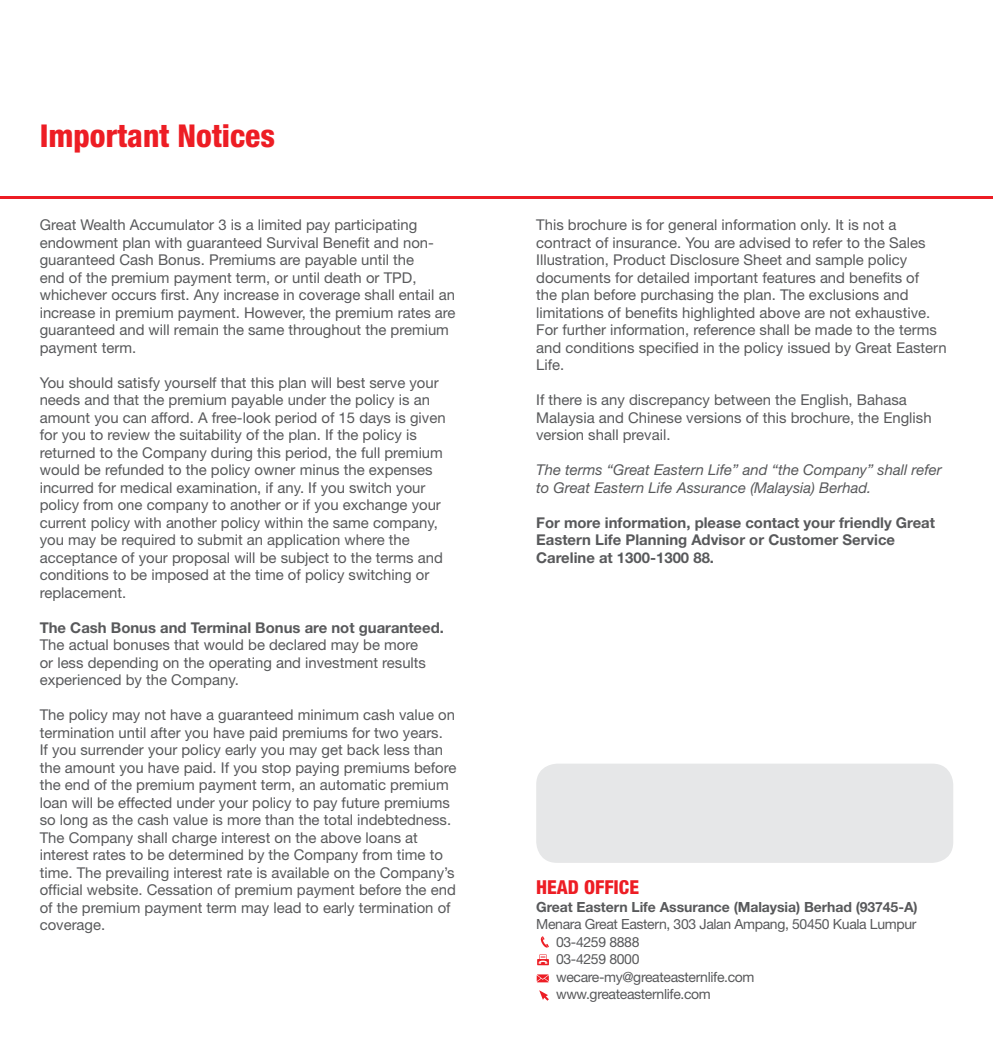
<style>
.page{position:relative;width:993px;height:1042px;background:#fff}
.page>*{position:absolute;margin:0;border:0;box-sizing:border-box;transform-origin:0 0}
.t1{font:800 condensed 31.5px "Helvetica Neue LT Std";color:#ed1d24}
.t2{font:800 condensed 19.25px "Helvetica Neue LT Std";color:#ed1d24}
.t3{font:14.88px/17.5px "Helvetica Neue LT Std";color:#58595b}
.t4{font:700 14.88px/17.5px "Helvetica Neue LT Std";color:#58595b}
.t5{font:italic 14.88px/17.5px "Helvetica Neue LT Std";color:#58595b}
.t6{font:14px/17.5px "Helvetica Neue LT Std";letter-spacing:-.025em;color:#58595b}
.t7{font:700 14px "Helvetica Neue LT Std";letter-spacing:-.005em;color:#58595b}
</style>
<div class="page">
<hr style="left:0;top:196px;width:992px;height:2px;background:#ed1d24">
<div style="left:536px;top:763px;width:416px;height:100px;background:#e6e7e8;border-radius:21px"></div>
<svg style="left:540px;top:936px;width:8px;height:12px"></svg>
<svg style="left:537px;top:954px;width:11px;height:11px"></svg>
<svg style="left:536px;top:974px;width:12px;height:8px"></svg>
<svg style="left:539px;top:990px;width:9px;height:10px"></svg>
<h1 class="t1" style="left:40px;top:116px;width:237px">Important Notices</h1>
<p class="t3" style="left:40px;top:216px;width:417px">Great Wealth Accumulator 3 is a limited pay participating endowment plan with guaranteed Survival Benefit and non&shy;guaranteed Cash Bonus. Premiums are payable until the<br>end of the premium payment term, or until death or TPD, whichever occurs first. Any increase in coverage shall entail an increase in premium payment. However, the premium rates are guaranteed and will remain the same throughout the premium payment term.</p>
<p class="t3" style="left:40px;top:374px;width:407px">You should satisfy yourself that this plan will best serve your needs and that the premium payable under the policy is an amount you can afford. A free-look period of 15 days is given for you to review the suitability of the plan. If the policy is returned to the Company during this period, the full premium would be refunded to the policy owner minus the expenses incurred for medical examination, if any. If you switch your policy from one company to another or if you exchange your current policy with another policy within the same company, you may be required to submit an application where the acceptance of your proposal will be subject to the terms and conditions to be imposed at the time of policy switching or replacement.</p>
<p class="t4" style="left:40px;top:618px;width:405px">The Cash Bonus and Terminal Bonus are not guaranteed.</p>
<p class="t3" style="left:40px;top:636px;width:388px">The actual bonuses that would be declared may be more or less depending on the operating and investment results experienced by the Company.</p>
<p class="t3" style="left:40px;top:706px;width:418px">The policy may not have a guaranteed minimum cash value on termination until after you have paid premiums for two years.<br>If you surrender your policy early you may get back less than the amount you have paid. If you stop paying premiums before the end of the premium payment term, an automatic premium loan will be effected under your policy to pay future premiums so long as the cash value is more than the total indebtedness.<br>The Company shall charge interest on the above loans at interest rates to be determined by the Company from time to time. The prevailing interest rate is available on the Company’s official website. Cessation of premium payment before the end of the premium payment term may lead to early termination of coverage.</p>
<p class="t3" style="left:536px;top:216px;width:412px">This brochure is for general information only. It is not a contract of insurance. You are advised to refer to the Sales Illustration, Product Disclosure Sheet and sample policy documents for detailed important features and benefits of<br>the plan before purchasing the plan. The exclusions and limitations of benefits highlighted above are not exhaustive.<br>For further information, reference shall be made to the terms and conditions specified in the policy issued by Great Eastern Life.</p>
<p class="t3" style="left:536px;top:391px;width:397px">If there is any discrepancy between the English, Bahasa<br>Malaysia and Chinese versions of this brochure, the English version shall prevail.</p>
<p class="t5" style="left:536px;top:461px;width:407px">The terms “Great Eastern Life” and “the Company” shall refer to Great Eastern Life Assurance (Malaysia) Berhad.</p>
<p class="t4" style="left:536px;top:513px;width:400px">For more information, please contact your friendly Great<br>Eastern Life Planning Advisor or Customer Service<br>Careline at 1300-1300 88.</p>
<p class="t2" style="left:536px;top:875px;width:104px">HEAD OFFICE</p>
<p class="t7" style="left:536px;top:898px;width:383px">Great Eastern Life Assurance (Malaysia) Berhad (93745-A)</p>
<p class="t6" style="left:556px;top:915px;width:362px;text-indent:-20px">Menara Great Eastern, 303 Jalan Ampang, 50450 Kuala Lumpur<br>03-4259 8888<br>03-4259 8000<br>wecare-my@greateasternlife.com<br>www.greateasternlife.com</p>
</div>
